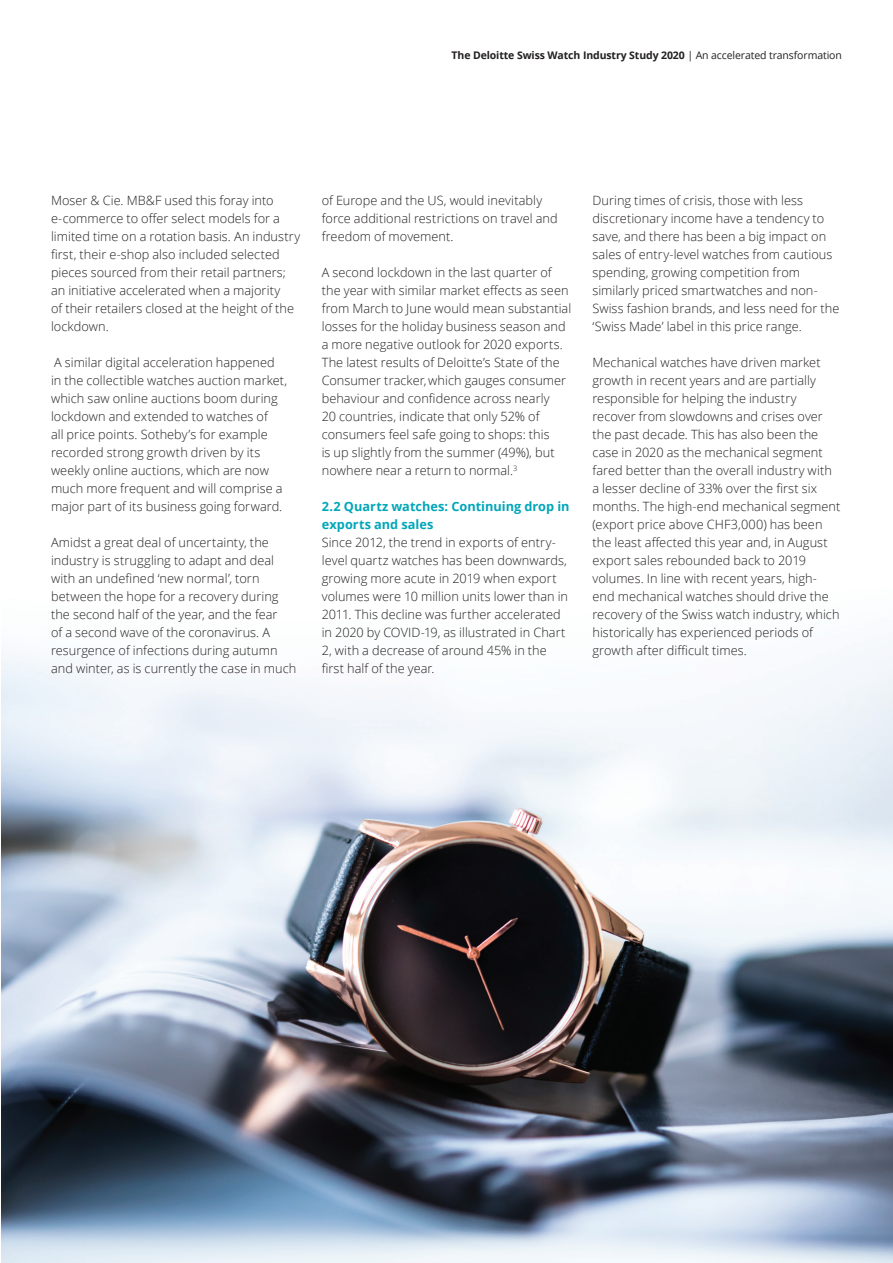
<style>
.page{position:relative;width:893px;height:1263px;background:#fff}
.page>*{position:absolute;margin:0;border:0;box-sizing:border-box;transform-origin:0 0}
.Body_copy__8_5_12pt{font:300 12.75px/18px "Open Sans";letter-spacing:.005em;color:#231f20}
.Subhead_A__8_5_12pt{font:700 12.75px/18px "Open Sans";color:#00a6b9}
.t1{font:700 10.5px "Open Sans";letter-spacing:-.01em;color:#231f20}
.s1{font-weight:400}
</style>
<div class="page">
<img style="left:1px;top:645px;width:892px;height:618px">
<p class="t1" style="left:452px;top:48px;width:392px">The Deloitte Swiss Watch Industry Study 2020 <span class="s1">| An accelerated transformation</span></p>
<p class="Body_copy__8_5_12pt" style="left:51px;top:191px;width:251px">Moser &amp; Cie. MB&amp;F used this foray into e-commerce to offer select models for a limited time on a rotation basis. An industry first, their e-shop also included selected pieces sourced from their retail partners; an initiative accelerated when a majority<br>of their retailers closed at the height of the lockdown.</p>
<p class="Body_copy__8_5_12pt" style="left:51px;top:353px;width:238px">A similar digital acceleration happened<br>in the collectible watches auction market, which saw online auctions boom during lockdown and extended to watches of<br>all price points. Sotheby’s for example recorded strong growth driven by its weekly online auctions, which are now much more frequent and will comprise a major part of its business going forward.</p>
<p class="Body_copy__8_5_12pt" style="left:51px;top:533px;width:247px">Amidst a great deal of uncertainty, the industry is struggling to adapt and deal with an undefined ‘new normal’, torn between the hope for a recovery during the second half of the year, and the fear<br>of a second wave of the coronavirus. A resurgence of infections during autumn and winter, as is currently the case in much</p>
<p class="Body_copy__8_5_12pt" style="left:322px;top:191px;width:237px">of Europe and the US, would inevitably force additional restrictions on travel and freedom of movement.</p>
<p class="Body_copy__8_5_12pt" style="left:322px;top:263px;width:251px">A second lockdown in the last quarter of the year with similar market effects as seen from March to June would mean substantial losses for the holiday business season and a more negative outlook for 2020 exports.<br>The latest results of Deloitte’s State of the Consumer tracker,which gauges consumer behaviour and confidence across nearly<br>20 countries, indicate that only 52% of consumers feel safe going to shops: this<br>is up slightly from the summer (49%), but nowhere near a return to normal.<sup>3</sup></p>
<p class="Subhead_A__8_5_12pt" style="left:322px;top:497px;width:249px">2.2 Quartz watches: Continuing drop in exports and sales</p>
<p class="Body_copy__8_5_12pt" style="left:322px;top:533px;width:248px">Since 2012, the trend in exports of entry&shy;level quartz watches has been downwards, growing more acute in 2019 when export volumes were 10 million units lower than in 2011. This decline was further accelerated in 2020 by COVID-19, as illustrated in Chart 2, with a decrease of around 45% in the first half of the year.</p>
<p class="Body_copy__8_5_12pt" style="left:592px;top:191px;width:248px">During times of crisis, those with less discretionary income have a tendency to save, and there has been a big impact on sales of entry-level watches from cautious spending, growing competition from similarly priced smartwatches and non-Swiss fashion brands, and less need for the ‘Swiss Made’ label in this price range.</p>
<p class="Body_copy__8_5_12pt" style="left:592px;top:353px;width:249px">Mechanical watches have driven market growth in recent years and are partially responsible for helping the industry recover from slowdowns and crises over the past decade. This has also been the case in 2020 as the mechanical segment fared better than the overall industry with a lesser decline of 33% over the first six months. The high-end mechanical segment (export price above CHF3,000) has been the least affected this year and, in August export sales rebounded back to 2019 volumes. In line with recent years, high&shy;end mechanical watches should drive the recovery of the Swiss watch industry, which historically has experienced periods of growth after difficult times.</p>
</div>
